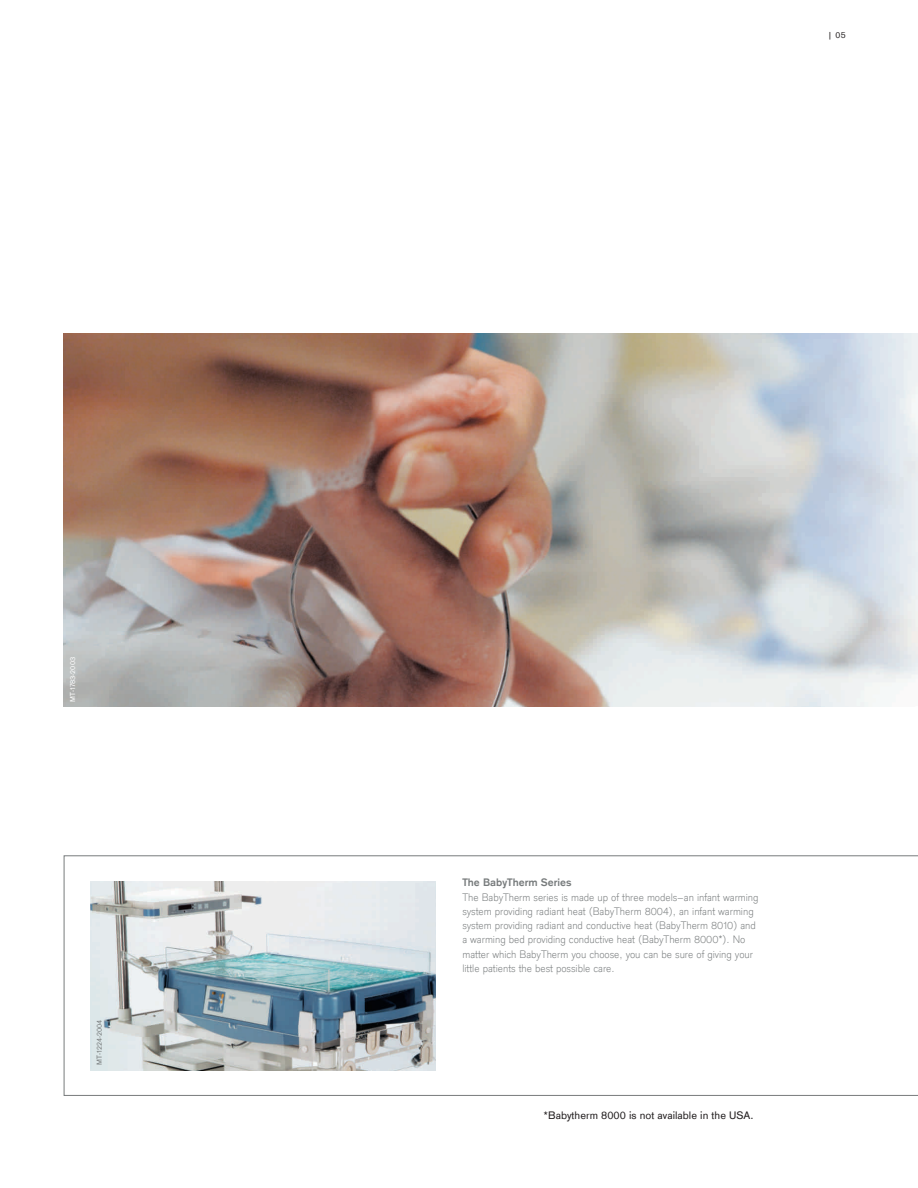
<style>
.page{position:relative;width:918px;height:1188px;background:#fff}
.page>*{position:absolute;margin:0;border:0;box-sizing:border-box;transform-origin:0 0}
.t1{font:300 11.25px/14.2px "Draeger Sans Global";letter-spacing:-.005em;color:#777b7c}
.t2{font:11.25px "Draeger Sans Global";color:#231f20}
.t3{font:700 11.25px "Draeger Sans Global";color:#777b7c}
.t4{font:9px "Draeger Sans Global";color:#231f20}
.t5{font:7.5px "Draeger Sans Global";color:#fff}
.t6{font:7.5px "Draeger Sans Global";color:#777b7c}
</style>
<div class="page">
<svg style="left:64px;top:855px;width:854px;height:241px"></svg>
<img style="left:90px;top:881px;width:346px;height:189px">
<img style="left:64px;top:334px;width:854px;height:373px">
<p class="t5" style="left:68px;top:702px;width:46px;rotate:-90deg">MT-1783-2003</p>
<p class="t6" style="left:95px;top:1065px;width:47px;rotate:-90deg">MT-1224-2004</p>
<p class="t4" style="left:827px;top:30px;width:20px">| 05</p>
<p class="t3" style="left:462px;top:876px;width:111px">The BabyTherm Series</p>
<p class="t1" style="left:462px;top:890px;width:298px">The BabyTherm series is made up of three models–an infant warming system providing radiant heat (BabyTherm 8004), an infant warming system providing radiant and conductive heat (BabyTherm 8010) and a warming bed providing conductive heat (BabyTherm 8000*). No matter which BabyTherm you choose, you can be sure of giving your little patients the best possible care.</p>
<p class="t2" style="left:544px;top:1109px;width:212px">*Babytherm 8000 is not available in the USA.</p>
</div>
